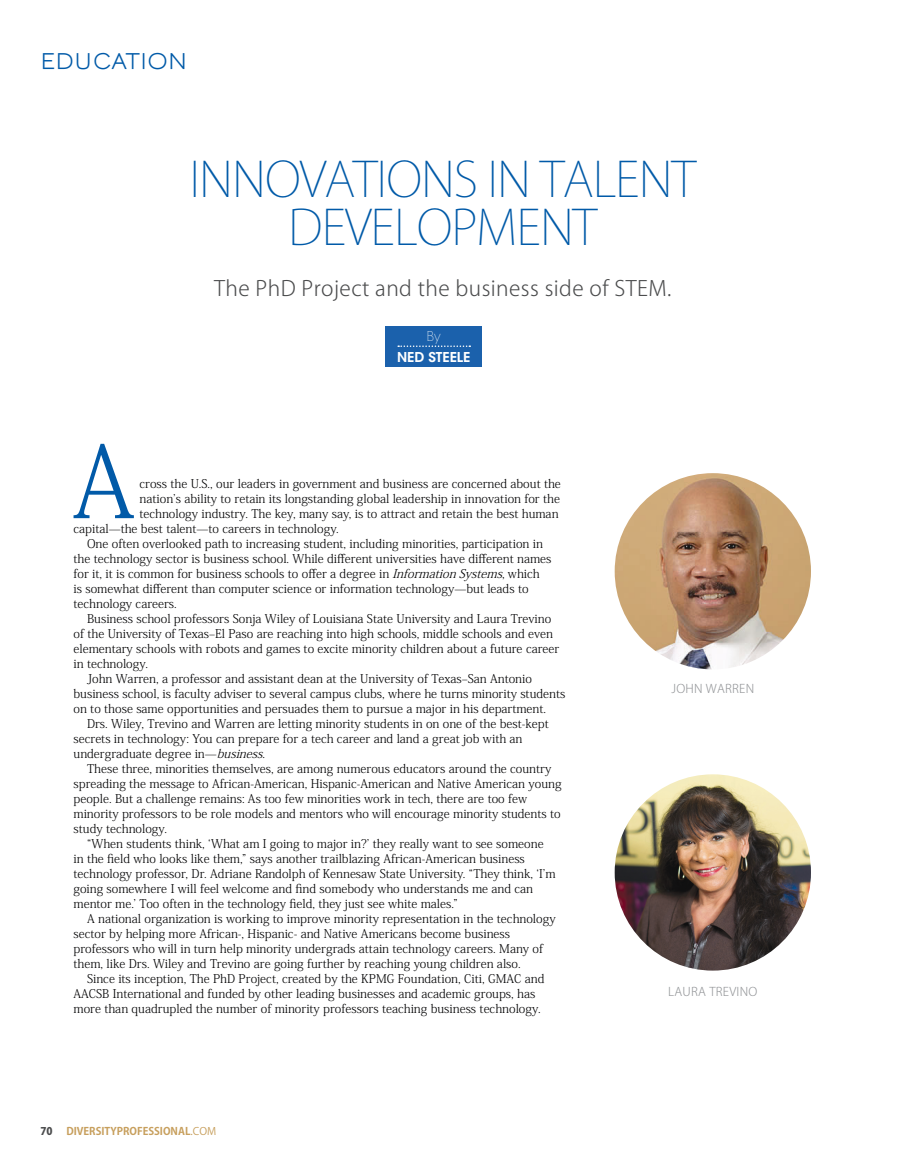
<style>
.page{position:relative;width:905px;height:1175px;background:#fff}
.page>*{position:absolute;margin:0;border:0;box-sizing:border-box;transform-origin:0 0}
.t1{font:300 98.7px "Koz Min Pr 6 N";color:#015aa8}
.t2{font:200 48px/48px "Koz Go Pr 6 N";letter-spacing:-.02em;color:#015aa8;text-align:center}
.t3{font:300 21px "Koz Go Pr 6 N";letter-spacing:.02em;color:#4b4c4d}
.t4{font:700 21px "Sansumi";letter-spacing:.02em;color:#015aa8}
.t5{font:600 13.5px "ITC Avant Garde Std";color:#fff}
.t6{font:200 13.5px "ITC Avant Garde Std";color:#fff}
.t7{font:300 12px "Koz Min Pr 6 N";color:#000002}
.t8{font:300 12px "Koz Go Pr 6 N";letter-spacing:.02em;color:#939598}
.t9{font:700 10.5px "Koz Go Pr 6 N";color:#c79f5d}
.t10{font:800 10.5px "Koz Go Pr 6 N";color:#4b4c4d}
.s1{font-style:italic}
.s2{font-weight:400}
</style>
<div class="page">
<div style="left:386px;top:326px;width:96px;height:41px;background:#1b61ac"></div>
<svg style="left:398px;top:345px;width:72px;height:2px"></svg>
<img style="left:614px;top:473px;width:197px;height:196px;border-radius:98px">
<img style="left:614px;top:774px;width:197px;height:196px;border-radius:98px">
<h3 class="t4" style="left:40px;top:49px;width:148px">EDUCATION</h3>
<h2 class="t2" style="left:189px;top:157px;width:508px">INNOVATIONS IN TALENT<br>DEVELOPMENT</h2>
<h3 class="t3" style="left:214px;top:277px;width:458px">The PhD Project and the business side of STEM.</h3>
<p class="t6" style="left:427px;top:328px;width:15px">By</p>
<p class="t5" style="left:397px;top:348px;width:75px">NED STEELE</p>
<h1 class="t1" style="left:72px;top:426px;width:65px">A</h1>
<p class="t7" style="left:139px;top:477px;width:423px">cross the U.S., our leaders in government and business are concerned about the</p>
<p class="t7" style="left:139px;top:492px;width:422px">nation’s ability to retain its longstanding global leadership in innovation for the</p>
<p class="t7" style="left:139px;top:507px;width:420px">technology industry. The key, many say, is to attract and retain the best human</p>
<p class="t7" style="left:73px;top:522px;width:267px">capital—the best talent—to careers in technology.</p>
<p class="t7" style="left:87px;top:537px;width:457px">One often overlooked path to increasing student, including minorities, participation in</p>
<p class="t7" style="left:73px;top:552px;width:479px">the technology sector is business school. While different universities have different names</p>
<p class="t7" style="left:73px;top:567px;width:467px">for it, it is common for business schools to offer a degree in <span class="s1">InformationSystems</span>, which</p>
<p class="t7" style="left:73px;top:582px;width:456px">is somewhat different than computer science or information technology—but leads to</p>
<p class="t7" style="left:73px;top:597px;width:105px">technology careers.</p>
<p class="t7" style="left:87px;top:612px;width:465px">Business school professors Sonja Wiley of Louisiana State University and Laura Trevino</p>
<p class="t7" style="left:73px;top:627px;width:481px">of the University of Texas–El Paso are reaching into high schools, middle schools and even</p>
<p class="t7" style="left:73px;top:642px;width:487px">elementary schools with robots and games to excite minority children about a future career</p>
<p class="t7" style="left:73px;top:657px;width:76px">in technology.</p>
<p class="t7" style="left:87px;top:672px;width:446px">John Warren, a professor and assistant dean at the University of Texas–San Antonio</p>
<p class="t7" style="left:73px;top:687px;width:493px">business school, is faculty adviser to several campus clubs, where he turns minority students</p>
<p class="t7" style="left:73px;top:702px;width:474px">on to those same opportunities and persuades them to pursue a major in his department.</p>
<p class="t7" style="left:87px;top:717px;width:463px">Drs. Wiley, Trevino and Warren are letting minority students in on one of the best-kept</p>
<p class="t7" style="left:73px;top:732px;width:450px">secrets in technology: You can prepare for a tech career and land a great job with an</p>
<p class="t7" style="left:73px;top:747px;width:196px">undergraduate degree in—<span class="s1">business</span>.</p>
<p class="t7" style="left:87px;top:762px;width:466px">These three, minorities themselves, are among numerous educators around the country</p>
<p class="t7" style="left:73px;top:777px;width:489px">spreading the message to African-American, Hispanic-American and Native American young</p>
<p class="t7" style="left:73px;top:792px;width:455px">people. But a challenge remains: As too few minorities work in tech, there are too few</p>
<p class="t7" style="left:73px;top:807px;width:488px">minority professors to be role models and mentors who will encourage minority students to</p>
<p class="t7" style="left:73px;top:822px;width:95px">study technology.</p>
<p class="t7" style="left:87px;top:837px;width:458px">“When students think, ‘What am I going to major in?’ they really want to see someone</p>
<p class="t7" style="left:73px;top:852px;width:453px">in the field who looks like them,” says another trailblazing African-American business</p>
<p class="t7" style="left:73px;top:867px;width:483px">technology professor, Dr. Adriane Randolph of Kennesaw State University. “They think, ‘I’m</p>
<p class="t7" style="left:73px;top:882px;width:461px">going somewhere I will feel welcome and find somebody who understands me and can</p>
<p class="t7" style="left:73px;top:897px;width:386px">mentor me.’ Too often in the technology field, they just see white males.”</p>
<p class="t7" style="left:87px;top:912px;width:470px">A national organization is working to improve minority representation in the technology</p>
<p class="t7" style="left:73px;top:927px;width:438px">sector by helping more African-, Hispanic- and Native Americans become business</p>
<p class="t7" style="left:73px;top:942px;width:471px">professors who will in turn help minority undergrads attain technology careers. Many of</p>
<p class="t7" style="left:73px;top:957px;width:448px">them, like Drs. Wiley and Trevino are going further by reaching young children also.</p>
<p class="t7" style="left:87px;top:972px;width:459px">Since its inception, The PhD Project, created by the KPMG Foundation, Citi, GMAC and</p>
<p class="t7" style="left:73px;top:987px;width:463px">AACSB International and funded by other leading businesses and academic groups, has</p>
<p class="t7" style="left:73px;top:1002px;width:468px">more than quadrupled the number of minority professors teaching business technology.</p>
<p class="t10" style="left:40px;top:1125px;width:14px">70</p>
<p class="t9" style="left:66px;top:1125px;width:151px">DIVERSITYPROFESSIONAL<span class="s2">.COM</span></p>
<p class="t8" style="left:671px;top:681px;width:84px">JOHN WARREN</p>
<p class="t8" style="left:668px;top:984px;width:90px">LAURA TREVINO</p>
</div>
